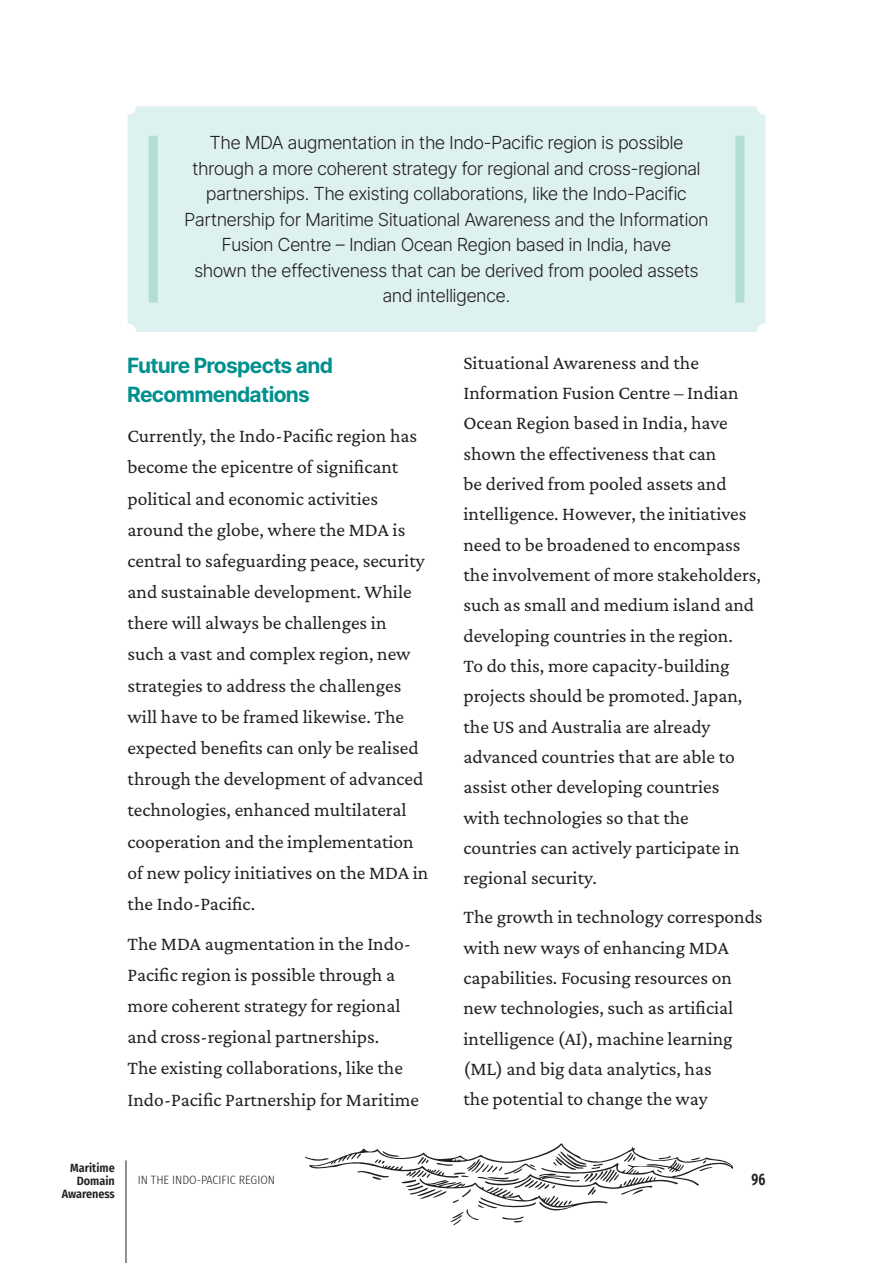
<style>
.page{position:relative;width:893px;height:1263px;background:#fff}
.page>*{position:absolute;margin:0;border:0;box-sizing:border-box;transform-origin:0 0}
.t1{font:700 21px/29.7px "Inter Tight";color:#00908e}
.t2{font:19.5px/30.3px "Crimson Pro";color:#231f20}
.t3{font:300 18px/25.5px "Inter Tight";color:#231f20;text-align:center}
.t4{font:600 16.65px "Fira Sans Condensed";color:#231f20;scale:.81 1}
.t5{font:600 12px/13.2px "Fira Sans Condensed";color:#231f20;text-align:right}
.t6{font:300 12px "Fira Sans Condensed";color:#231f20}
</style>
<div class="page">
<hr style="left:126px;top:1160px;width:1px;height:103px;background:#231f20">
<svg style="left:305px;top:1143px;width:428px;height:82px"></svg>
<div style="left:128px;top:106px;width:637px;height:226px;background:#ddf1f1;border-radius:9px"></div>
<div style="left:149px;top:140px;width:9px;height:158px;background:#b1ddd3"></div>
<div style="left:735px;top:140px;width:9px;height:158px;background:#b1ddd3"></div>
<p class="t3" style="left:185px;top:130px;width:525px">The MDA augmentation in the Indo-Pacific region is possible through a more coherent strategy for regional and cross-regional partnerships. The existing collaborations, like the Indo-Pacific Partnership for Maritime Situational Awareness and the Information Fusion Centre – Indian Ocean Region based in India, have<br>shown the effectiveness that can be derived from pooled assets and intelligence.</p>
<p class="t1" style="left:128px;top:350px;width:207px">Future Prospects and<br>Recommendations</p>
<p class="t2" style="left:128px;top:420px;width:302px;line-height:31.2px">Currently, the Indo-Pacific region has become the epicentre of significant political and economic activities around the globe, where the MDA is central to safeguarding peace, security and sustainable development. While there will always be challenges in<br>such a vast and complex region, new strategies to address the challenges will have to be framed likewise. The expected benefits can only be realised through the development of advanced technologies, enhanced multilateral cooperation and the implementation of new policy initiatives on the MDA in the Indo-Pacific.</p>
<p class="t2" style="left:128px;top:927px;width:293px;line-height:31.2px">The MDA augmentation in the Indo-Pacific region is possible through a more coherent strategy for regional and cross-regional partnerships.<br>The existing collaborations, like the Indo-Pacific Partnership for Maritime</p>
<p class="t2" style="left:463px;top:347px;width:299px">Situational Awareness and the Information Fusion Centre – Indian Ocean Region based in India, have shown the effectiveness that can<br>be derived from pooled assets and intelligence. However, the initiatives need to be broadened to encompass the involvement of more stakeholders, such as small and medium island and developing countries in the region.<br>To do this, more capacity-building projects should be promoted. Japan, the US and Australia are already advanced countries that are able to assist other developing countries<br>with technologies so that the countries can actively participate in regional security.</p>
<p class="t2" style="left:463px;top:901px;width:301px">The growth in technology corresponds with new ways of enhancing MDA capabilities. Focusing resources on new technologies, such as artificial intelligence (AI), machine learning (ML) and big data analytics, has<br>the potential to change the way</p>
<p class="t5" style="left:62px;top:1160px;width:55px">Maritime<br>Domain<br>Awareness</p>
<p class="t6" style="left:138px;top:1172px;width:139px">IN THE INDO-PACIFIC REGION</p>
<p class="t4" style="left:752px;top:1165px;width:19px">96</p>
</div>
